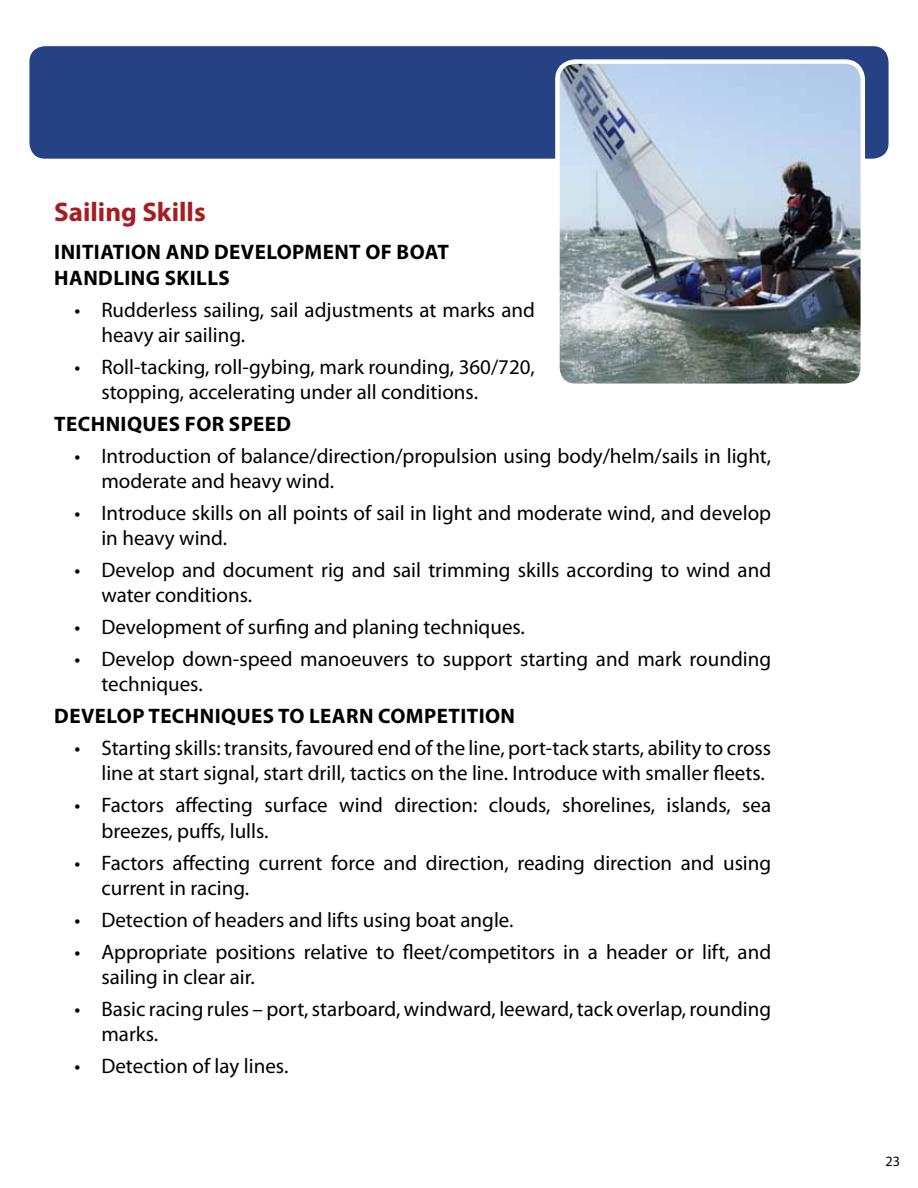
<style>
.page{position:relative;width:918px;height:1188px;background:#fff}
.page>*{position:absolute;margin:0;border:0;box-sizing:border-box;transform-origin:0 0}
.t1{font:700 27px "Myriad Pro";color:#a71c20}
.t2{font:21px/25.2px "Myriad Pro";color:#000}
.t3{font:700 21px/25.2px "Myriad Pro";letter-spacing:.02em;color:#000}
.t4{font:14.25px "Myriad Pro";color:#000}
</style>
<div class="page">
<div style="left:27px;top:44px;width:864px;height:117px;background:#274185;border-radius:18px"></div>
<div style="left:25px;top:42px;width:868px;height:121px;border:4px solid #fff;border-radius:18px"></div>
<img style="left:560px;top:64px;width:300px;height:319px">
<div style="left:555px;top:59px;width:310px;height:329px;border:4px solid #fff;border-radius:18px"></div>
<p class="t1" style="left:54px;top:194px;width:153px">SAILING SKILLS</p>
<p class="t3" style="left:54px;top:239px;width:392px">INITIATION AND DEVELOPMENT OF BOAT<br>HANDLING SKILLS</p>
<p class="t2" style="left:101px;top:297px;width:435px;text-indent:-27px">• Rudderless sailing, sail adjustments at marks and heavy air sailing.</p>
<p class="t2" style="left:101px;top:354px;width:435px;text-indent:-27px">• Roll-tacking, roll-gybing, mark rounding, 360/720, stopping, accelerating under all conditions.</p>
<p class="t3" style="left:54px;top:410px;width:236px">TECHNIQUES FOR SPEED</p>
<p class="t2" style="left:101px;top:443px;width:671px;text-indent:-27px">• I ntroduction of balance/direction/propulsion using body/helm/sails in light, moderate and heavy wind.</p>
<p class="t2" style="left:101px;top:500px;width:671px;text-indent:-27px">• I ntroduce skills on all points of sail in light and moderate wind, and develop in heavy wind.</p>
<p class="t2" style="left:101px;top:557px;width:671px;text-indent:-27px">• Develop and document rig and sail trimming skills according to wind and water conditions.</p>
<p class="t2" style="left:74px;top:614px;width:452px">• Development of surfing and planing techniques.</p>
<p class="t2" style="left:101px;top:646px;width:671px;text-indent:-27px">• Develop down-speed manoeuvers to support starting and mark rounding techniques.</p>
<p class="t3" style="left:54px;top:703px;width:462px">DEVELOP TECHNIQUES TO LEARN COMPETITION</p>
<p class="t2" style="left:101px;top:735px;width:671px;text-indent:-27px">• Starting skills: transits, favoured end of the line, port-tack starts, ability to cross line at start signal, start drill, tactics on the line. I ntroduce with smaller fleets.</p>
<p class="t2" style="left:101px;top:792px;width:671px;text-indent:-27px">• Factors affecting surface wind direction: clouds, shorelines, islands, sea breezes, puffs, lulls.</p>
<p class="t2" style="left:101px;top:850px;width:671px;text-indent:-27px">• Factors affecting current force and direction, reading direction and using current in racing.</p>
<p class="t2" style="left:74px;top:907px;width:441px">• Detection of headers and lifts using boat angle.</p>
<p class="t2" style="left:101px;top:939px;width:671px;text-indent:-27px">• Appropriate positions relative to fleet/competitors in a header or lift, and sailing in clear air.</p>
<p class="t2" style="left:101px;top:996px;width:671px;text-indent:-27px">• Basic racing rules – port, starboard, windward, leeward, tack overlap, rounding marks.</p>
<p class="t2" style="left:74px;top:1053px;width:215px">• Detection of lay lines.</p>
<p class="t4" style="left:885px;top:1153px;width:16px">23</p>
</div>
